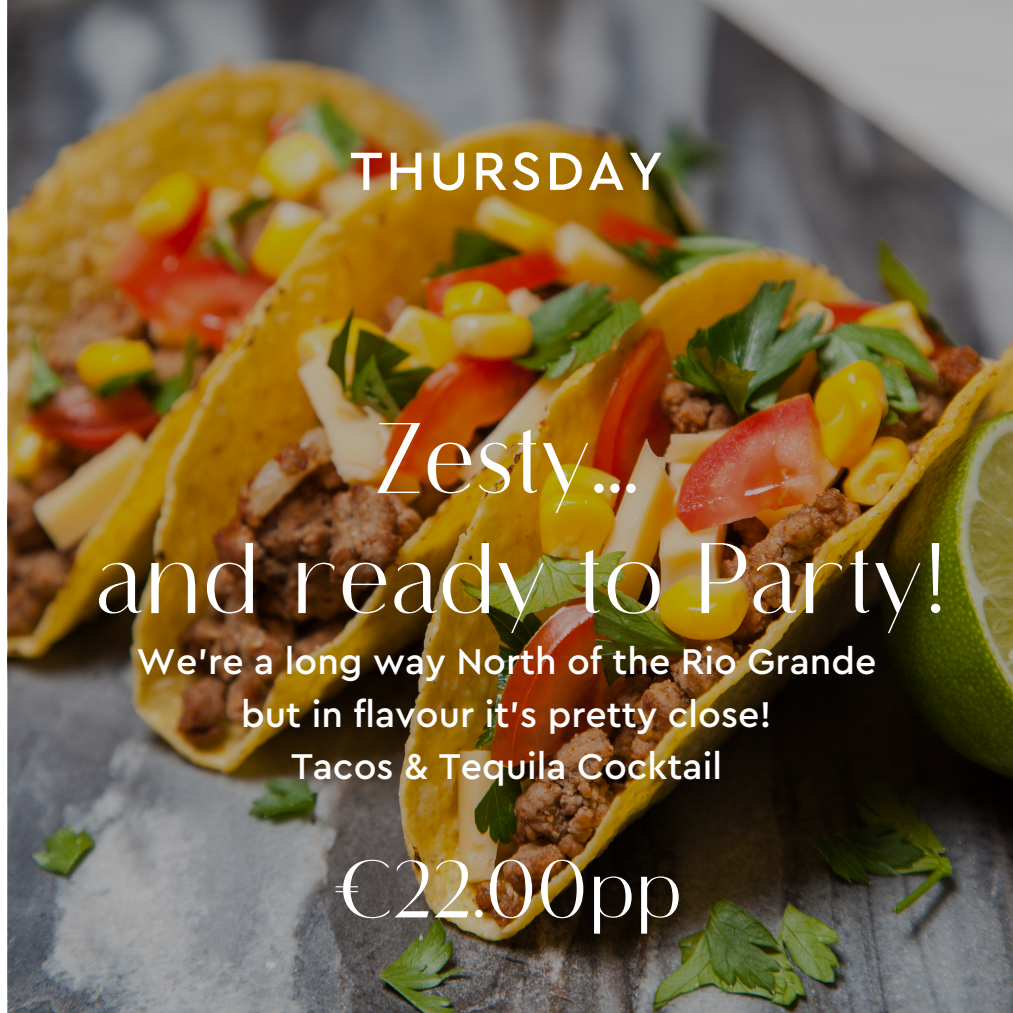
<style>
.page{position:relative;width:1013px;height:1013px;background:#fff}
.page>*{position:absolute;margin:0;border:0;box-sizing:border-box;transform-origin:0 0}
.t1{font:100px "Flatline Sans";color:#fff}
.t2{font:81.25px "Flatline Sans";color:#fff}
.t3{font:500 56.25px "Cera Pro";letter-spacing:.06em;color:#fff}
.t4{font:500 37.5px/52.5px "Cera Pro";color:#fff;text-align:center}
</style>
<div class="page">
<img style="left:8px;top:0;width:1004px;height:1012px">
<p class="t3" style="left:350px;top:144px;width:314px">THURSDAY</p>
<p class="t1" style="left:374px;top:400px;width:266px">Zesty...</p>
<p class="t1" style="left:95px;top:520px;width:854px">and ready to Party!</p>
<p class="t4" style="left:137px;top:636px;width:741px">We're a long way North of the Rio Grande but in flavour it's pretty close!</p>
<p class="t4" style="left:291px;top:741px;width:432px">Tacos &amp; Tequila Cocktail</p>
<p class="t2" style="left:331px;top:841px;width:352px">€22.00pp</p>
</div>
